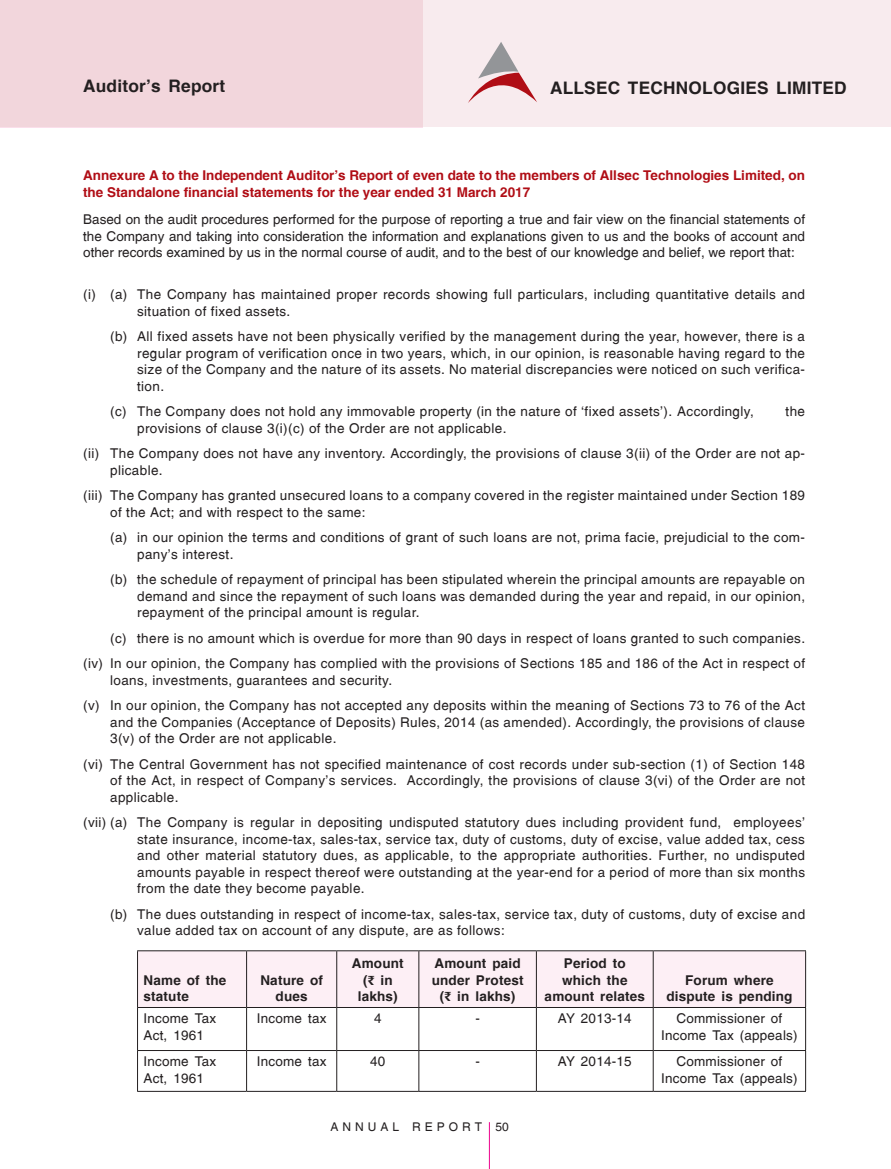
<style>
.page{position:relative;width:891px;height:1169px;background:#fff}
.page>*{position:absolute;margin:0;border:0;box-sizing:border-box;transform-origin:0 0}
.Header_bold{font:700 17.25px "Switzerland";letter-spacing:.015em;color:#231f20}
.bodytext{font:13.5px/16.5px "Switzerland Plain";letter-spacing:.025em;color:#231f20;text-align:justify}
.Subhead_1{font:700 13.5px/16.5px "Switzerland";color:#b00d15}
.Table_left{font:13.5px/16.5px "Switzerland Plain";letter-spacing:.015em;color:#231f20}
.Table_left-2{font:700 13.5px/16.5px "Switzerland";letter-spacing:.015em;color:#231f20;text-align:center}
.t1{font:12px "Switzerland Plain";letter-spacing:.335em;color:#231f20}
.s1{font-family:"Times New Roman"}
</style>
<div class="page">
<div style="left:423px;top:0;width:468px;height:127px;background:#f8ebee"></div>
<hr style="left:489px;top:1122px;width:1px;height:47px;background:#ed028c">
<svg style="left:468px;top:42px;width:69px;height:61px"></svg>
<div style="left:0;top:0;width:423px;height:127px;background:#f2d6dc"></div>
<div style="left:138px;top:951px;width:667px;height:56px;background:#fdeff5"></div>
<hr style="left:137px;top:950px;width:110px;height:1px;background:#231f20">
<hr style="left:137px;top:951px;width:1px;height:56px;background:#231f20">
<hr style="left:247px;top:950px;width:90px;height:1px;background:#231f20">
<hr style="left:246px;top:951px;width:1px;height:56px;background:#231f20">
<hr style="left:337px;top:950px;width:82px;height:1px;background:#231f20">
<hr style="left:336px;top:951px;width:1px;height:56px;background:#231f20">
<hr style="left:419px;top:950px;width:117px;height:1px;background:#231f20">
<hr style="left:418px;top:951px;width:1px;height:56px;background:#231f20">
<hr style="left:536px;top:950px;width:117px;height:1px;background:#231f20">
<hr style="left:536px;top:951px;width:1px;height:56px;background:#231f20">
<hr style="left:653px;top:950px;width:153px;height:1px;background:#231f20">
<hr style="left:653px;top:951px;width:1px;height:56px;background:#231f20">
<hr style="left:805px;top:951px;width:1px;height:56px;background:#231f20">
<hr style="left:137px;top:1007px;width:110px;height:1px;background:#231f20">
<hr style="left:137px;top:1007px;width:1px;height:43px;background:#231f20">
<hr style="left:247px;top:1007px;width:90px;height:1px;background:#231f20">
<hr style="left:246px;top:1007px;width:1px;height:43px;background:#231f20">
<hr style="left:337px;top:1007px;width:82px;height:1px;background:#231f20">
<hr style="left:336px;top:1007px;width:1px;height:43px;background:#231f20">
<hr style="left:419px;top:1007px;width:117px;height:1px;background:#231f20">
<hr style="left:418px;top:1007px;width:1px;height:43px;background:#231f20">
<hr style="left:536px;top:1007px;width:117px;height:1px;background:#231f20">
<hr style="left:536px;top:1007px;width:1px;height:43px;background:#231f20">
<hr style="left:653px;top:1007px;width:153px;height:1px;background:#231f20">
<hr style="left:653px;top:1007px;width:1px;height:43px;background:#231f20">
<hr style="left:805px;top:1007px;width:1px;height:43px;background:#231f20">
<hr style="left:137px;top:1050px;width:110px;height:1px;background:#231f20">
<hr style="left:137px;top:1051px;width:1px;height:40px;background:#231f20">
<hr style="left:247px;top:1050px;width:90px;height:1px;background:#231f20">
<hr style="left:246px;top:1051px;width:1px;height:40px;background:#231f20">
<hr style="left:337px;top:1050px;width:82px;height:1px;background:#231f20">
<hr style="left:336px;top:1051px;width:1px;height:40px;background:#231f20">
<hr style="left:419px;top:1050px;width:117px;height:1px;background:#231f20">
<hr style="left:418px;top:1051px;width:1px;height:40px;background:#231f20">
<hr style="left:536px;top:1050px;width:117px;height:1px;background:#231f20">
<hr style="left:536px;top:1051px;width:1px;height:40px;background:#231f20">
<hr style="left:653px;top:1050px;width:153px;height:1px;background:#231f20">
<hr style="left:653px;top:1051px;width:1px;height:40px;background:#231f20">
<hr style="left:805px;top:1051px;width:1px;height:40px;background:#231f20">
<hr style="left:137px;top:1091px;width:110px;height:1px;background:#231f20">
<hr style="left:247px;top:1091px;width:90px;height:1px;background:#231f20">
<hr style="left:337px;top:1091px;width:82px;height:1px;background:#231f20">
<hr style="left:419px;top:1091px;width:117px;height:1px;background:#231f20">
<hr style="left:536px;top:1091px;width:117px;height:1px;background:#231f20">
<hr style="left:653px;top:1091px;width:153px;height:1px;background:#231f20">
<p class="Header_bold" style="left:83px;top:75px;width:144px">Auditor’s Report</p>
<p class="Header_bold" style="left:550px;top:78px;width:298px">ALLSEC TECHNOLOGIES LIMITED</p>
<p class="Subhead_1" style="left:83px;top:167px;width:723px">Annexure A to the Independent Auditor’s Report of even date to the members of Allsec Technologies Limited, on the Standalone financial statements for the year ended 31 March 2017</p>
<p class="bodytext" style="left:83px;top:211px;width:723px">Based on the audit procedures performed for the purpose of reporting a true and fair view on the financial statements of the Company and taking into consideration the information and explanations given to us and the books of account and other records examined by us in the normal course of audit, and to the best of our knowledge and belief, we report that:</p>
<p class="bodytext" style="left:137px;top:286px;width:669px;text-indent:-54px">(i) (a) The Company has maintained proper records showing full particulars, including quantitative details and situation of fixed assets.</p>
<p class="bodytext" style="left:137px;top:328px;width:670px;text-indent:-27px">(b) All fixed assets have not been physically verified by the management during the year, however, there is a regular program of verification once in two years, which, in our opinion, is reasonable having regard to the size of the Company and the nature of its assets. No material discrepancies were noticed on such verifica&shy;tion.</p>
<p class="bodytext" style="left:110px;top:403px;width:645px">(c) The Company does not hold any immovable property (in the nature of ‘fixed assets’). Accordingly,</p>
<p class="bodytext" style="left:786px;top:403px;width:21px">the</p>
<p class="bodytext" style="left:137px;top:419px;width:371px">provisions of clause 3(i)(c) of the Order are not applicable.</p>
<p class="bodytext" style="left:110px;top:445px;width:696px;text-indent:-27px">(ii) The Company does not have any inventory. Accordingly, the provisions of clause 3(ii) of the Order are not ap&shy;plicable.</p>
<p class="bodytext" style="left:110px;top:487px;width:696px;text-indent:-27px">(iii) The Company has granted unsecured loans to a company covered in the register maintained under Section 189 of the Act; and with respect to the same:</p>
<p class="bodytext" style="left:137px;top:529px;width:669px;text-indent:-27px">(a) in our opinion the terms and conditions of grant of such loans are not, prima facie, prejudicial to the com&shy;pany’s interest.</p>
<p class="bodytext" style="left:137px;top:571px;width:670px;text-indent:-27px">(b) the schedule of repayment of principal has been stipulated wherein the principal amounts are repayable on demand and since the repayment of such loans was demanded during the year and repaid, in our opinion, repayment of the principal amount is regular.</p>
<p class="bodytext" style="left:110px;top:629px;width:696px">(c) there is no amount which is overdue for more than 90 days in respect of loans granted to such companies.</p>
<p class="bodytext" style="left:110px;top:655px;width:697px;text-indent:-27px">(iv) In our opinion, the Company has complied with the provisions of Sections 185 and 186 of the Act in respect of loans, investments, guarantees and security.</p>
<p class="bodytext" style="left:110px;top:697px;width:696px;text-indent:-27px">(v) In our opinion, the Company has not accepted any deposits within the meaning of Sections 73 to 76 of the Act and the Companies (Acceptance of Deposits) Rules, 2014 (as amended). Accordingly, the provisions of clause 3(v) of the Order are not applicable.</p>
<p class="bodytext" style="left:110px;top:755px;width:697px;text-indent:-27px">(vi) The Central Government has not specified maintenance of cost records under sub-section (1) of Section 148 of the Act, in respect of Company’s services. Accordingly, the provisions of clause 3(vi) of the Order are not applicable.</p>
<p class="bodytext" style="left:137px;top:814px;width:670px;text-indent:-54px">(vii) (a) The Company is regular in depositing undisputed statutory dues including provident fund, employees’ state insurance, income-tax, sales-tax, service tax, duty of customs, duty of excise, value added tax, cess and other material statutory dues, as applicable, to the appropriate authorities. Further, no undisputed amounts payable in respect thereof were outstanding at the year-end for a period of more than six months from the date they become payable.</p>
<p class="bodytext" style="left:137px;top:905px;width:670px;text-indent:-27px">(b) The dues outstanding in respect of income-tax, sales-tax, service tax, duty of customs, duty of excise and value added tax on account of any dispute, are as follows:</p>
<p class="Table_left-2" style="left:144px;top:971px;width:84px;text-align:left">Name of the statute</p>
<p class="Table_left-2" style="left:260px;top:971px;width:64px">Nature of dues</p>
<p class="Table_left-2" style="left:352px;top:955px;width:53px">Amount (<span class="s1">₹</span> in lakhs)</p>
<p class="Table_left-2" style="left:432px;top:955px;width:93px">Amount paid under Protest (<span class="s1">₹</span> in lakhs)</p>
<p class="Table_left-2" style="left:545px;top:955px;width:102px">Period to which the amount relates</p>
<p class="Table_left-2" style="left:666px;top:971px;width:128px">Forum where dispute is pending</p>
<p class="Table_left" style="left:144px;top:1010px;width:74px">Income Tax<br>Act, 1961</p>
<p class="Table_left" style="left:257px;top:1010px;width:71px">Income tax</p>
<p class="Table_left" style="left:374px;top:1010px;width:9px">4</p>
<p class="Table_left" style="left:475px;top:1010px;width:6px">-</p>
<p class="Table_left" style="left:558px;top:1010px;width:75px">AY 2013-14</p>
<p class="Table_left" style="left:661px;top:1010px;width:138px;text-align:center">Commissioner of<br>Income Tax (appeals)</p>
<p class="Table_left" style="left:144px;top:1053px;width:74px">Income Tax<br>Act, 1961</p>
<p class="Table_left" style="left:257px;top:1053px;width:71px">Income tax</p>
<p class="Table_left" style="left:370px;top:1053px;width:17px">40</p>
<p class="Table_left" style="left:475px;top:1053px;width:6px">-</p>
<p class="Table_left" style="left:558px;top:1053px;width:75px">AY 2014-15</p>
<p class="Table_left" style="left:661px;top:1053px;width:138px;text-align:center">Commissioner of<br>Income Tax (appeals)</p>
<p class="t1" style="left:330px;top:1119px;width:180px">ANNUAL REPORT 50</p>
</div>
